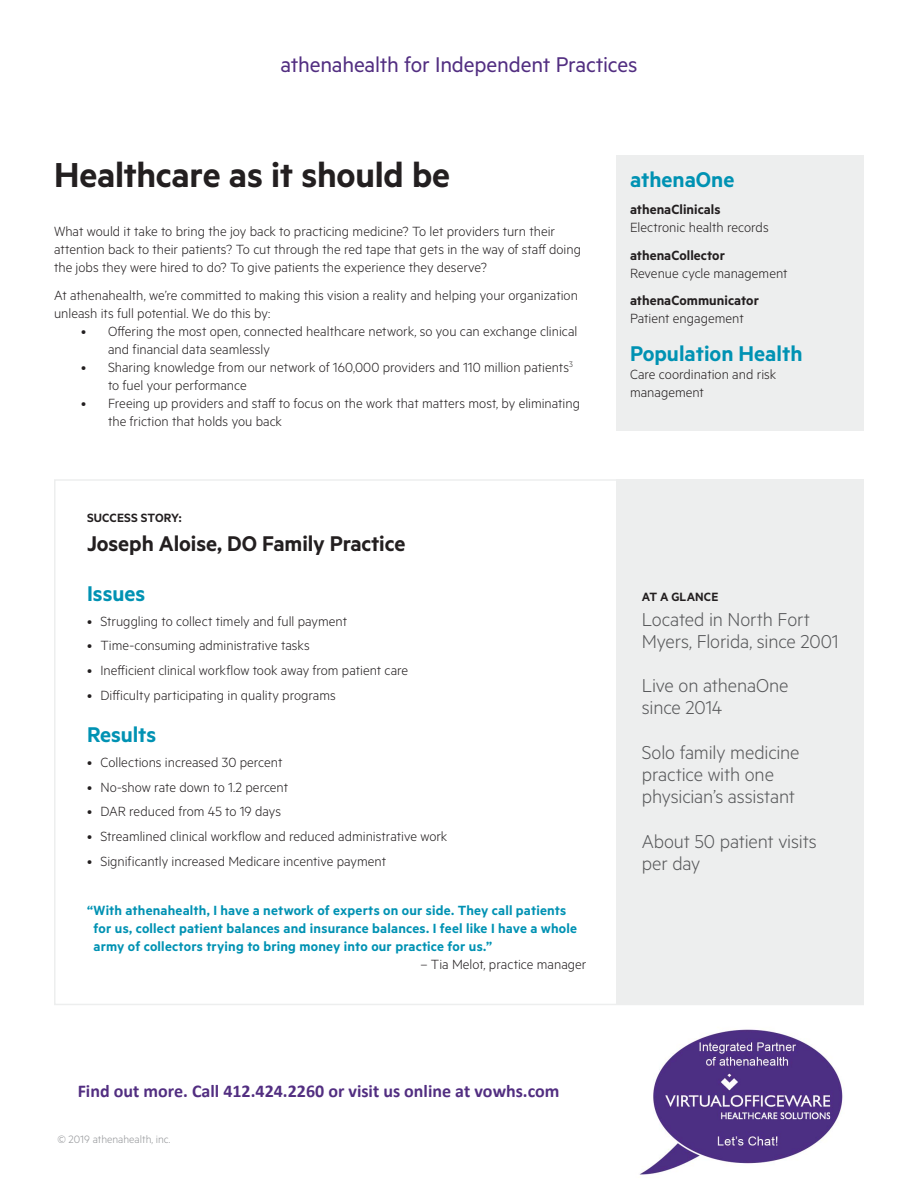
<style>
.page{position:relative;width:918px;height:1188px;background:#fff}
.page>*{position:absolute;margin:0;border:0;box-sizing:border-box;transform-origin:0 0}
.t1{font:600 39px "Metric";letter-spacing:-.005em;color:#231f20}
.t2{font:600 24px "Metric";color:#0092b3}
.t3{font:24px "Metric";letter-spacing:-.01em;color:#522e81}
.t4{font:600 24px "Metric";letter-spacing:-.005em;color:#231f20}
.t5{font:300 21px/22.2px "Metric";letter-spacing:-.01em;color:#57585a}
.t6{font:700 18px "Calibri";color:#522e81}
.t7{font:300 15px/18px "Metric";color:#231f20}
.t8{font:600 15px/18px "Metric";letter-spacing:.015em;color:#0092b3}
.t9{font:600 15px/18px "Metric";letter-spacing:.005em;color:#231f20}
.t10{font:600 13.5px "Metric";letter-spacing:.01em;color:#231f20}
.t11{font:300 12px "Metric";color:#939598}
.s1{font-weight:600}
.s2{font-weight:300}
</style>
<div class="page">
<div style="left:616px;top:479px;width:248px;height:526px;background:#edeeee"></div>
<div style="left:616px;top:155px;width:248px;height:276px;background:#edeeee"></div>
<img style="left:639px;top:1029px;width:204px;height:146px">
<p class="t3" style="left:280px;top:51px;width:359px">athenahealth for Independent Practices</p>
<p class="t1" style="left:54px;top:151px;width:398px">Healthcare as it should be</p>
<p class="t7" style="left:54px;top:222px;width:529px">What would it take to bring the joy back to practicing medicine? To let providers turn their attention back to their patients? To cut through the red tape that gets in the way of staff doing the jobs they were hired to do? To give patients the experience they deserve?</p>
<p class="t7" style="left:54px;top:285px;width:525px">At athenahealth, we’re committed to making this vision a reality and helping your organization unleash its full potential. We do this by:</p>
<p class="t7" style="left:108px;top:321px;width:471px;text-indent:-27px">• Offering the most open, connected healthcare network, so you can exchange clinical and financial data seamlessly</p>
<p class="t7" style="left:108px;top:357px;width:467px;text-indent:-27px">• Sharing knowledge from our network of 160,000 providers and 110 million patients<sup>3 </sup>to fuel your performance</p>
<p class="t7" style="left:108px;top:393px;width:474px;text-indent:-27px">• Freeing up providers and staff to focus on the work that matters most, by eliminating the friction that holds you back</p>
<p class="t10" style="left:87px;top:510px;width:96px">SUCCESS STORY:</p>
<p class="t4" style="left:87px;top:529px;width:320px">Joseph Aloise, DO Family Practice</p>
<p class="t2" style="left:87px;top:579px;width:60px">Issues</p>
<p class="t7" style="left:87px;top:611px;width:262px">• Struggling to collect timely and full payment</p>
<p class="t7" style="left:87px;top:636px;width:224px">• Time-consuming administrative tasks</p>
<p class="t7" style="left:87px;top:661px;width:323px">• Inefficient clinical workflow took away from patient care</p>
<p class="t7" style="left:87px;top:685px;width:250px">• Difficulty participating in quality programs</p>
<p class="t2" style="left:87px;top:720px;width:71px">Results</p>
<p class="t7" style="left:87px;top:753px;width:197px">• Collections increased 30 percent</p>
<p class="t7" style="left:87px;top:777px;width:203px">• No-show rate down to 1.2 percent</p>
<p class="t7" style="left:87px;top:802px;width:196px">• DAR reduced from 45 to 19 days</p>
<p class="t7" style="left:87px;top:827px;width:362px">• Streamlined clinical workflow and reduced administrative work</p>
<p class="t7" style="left:87px;top:852px;width:301px">• Significantly increased Medicare incentive payment</p>
<p class="t8" style="left:94px;top:901px;width:485px;text-indent:-7px">“With athenahealth, I have a network of experts on our side. They call patients for us, collect patient balances and insurance balances. I feel like I have a whole army of collectors trying to bring money into our practice for us.”</p>
<p class="t7" style="left:420px;top:955px;width:167px">– Tia Melot, practice manager</p>
<p class="t2" style="left:630px;top:165px;width:106px">athenaOne</p>
<p class="t7" style="left:630px;top:200px;width:140px"><span class="s1">athenaClinicals<br></span>Electronic health records</p>
<p class="t7" style="left:630px;top:245px;width:159px"><span class="s1">athenaCollector<br></span>Revenue cycle management</p>
<p class="t9" style="left:630px;top:291px;width:130px">athenaCommunicator<br><span class="s2">Patient engagement</span></p>
<p class="t2" style="left:630px;top:339px;width:174px">Population Health</p>
<p class="t7" style="left:630px;top:364px;width:148px">Care coordination and risk management</p>
<p class="t10" style="left:642px;top:588px;width:78px">AT A GLANCE</p>
<p class="t5" style="left:642px;top:607px;width:198px">Located in North Fort<br>Myers, Florida, since 2001</p>
<p class="t5" style="left:642px;top:674px;width:148px">Live on athenaOne since 2014</p>
<p class="t5" style="left:642px;top:740px;width:159px">Solo family medicine practice with one physician’s assistant</p>
<p class="t5" style="left:642px;top:829px;width:176px">About 50 patient visits per day</p>
<p class="t6" style="left:78px;top:1078px;width:483px">Find out more. Call 412.424.2260 or visit us online at vowhs.com</p>
<p class="t11" style="left:57px;top:1132px;width:115px">© 2019 athenahealth, inc.</p>
</div>
